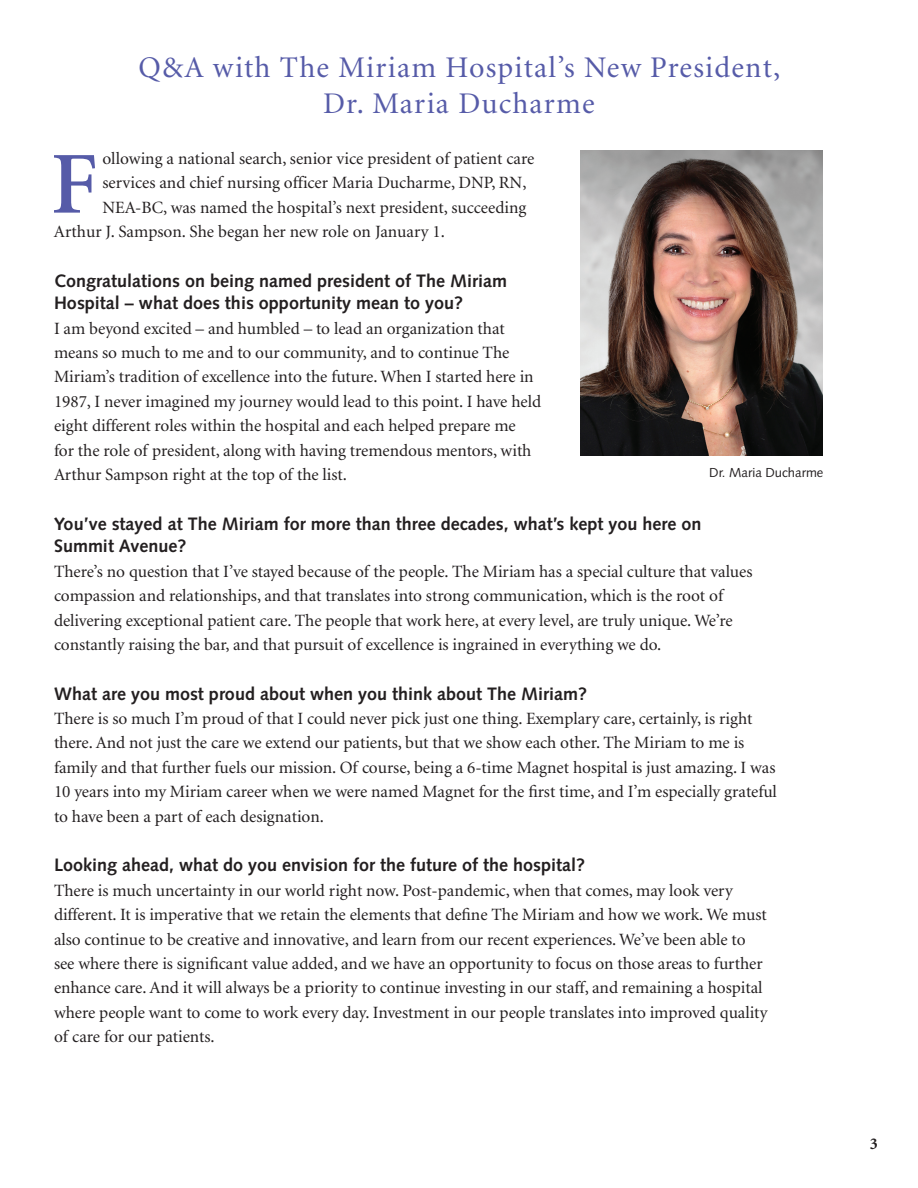
<style>
.page{position:relative;width:918px;height:1188px;background:#fff}
.page>*{position:absolute;margin:0;border:0;box-sizing:border-box;transform-origin:0 0}
.t1{font:600 88.5px "Minion";color:#565ba8}
.t2{font:30px/36px "Minion";letter-spacing:.04em;color:#565ba8;text-align:center}
.t3{font:700 18px/22.5px "Syntax";color:#231f20}
.t4{font:17.25px/24.5px "Minion";letter-spacing:-.005em;color:#231f20}
.t5{font:700 16.5px "Minion";color:#231f20}
.t6{font:13.05px "Syntax";color:#231f20}
</style>
<div class="page">
<img style="left:580px;top:151px;width:243px;height:305px">
<h2 class="t2" style="left:139px;top:50px;width:643px">Q&amp;A with The Miriam Hospital’s New President,<br>Dr. Maria Ducharme</h2>
<h1 class="t1" style="left:51px;top:139px;width:49px">F</h1>
<p class="t4" style="left:102px;top:147px;width:434px">ollowing a national search, senior vice president of patient care</p>
<p class="t4" style="left:102px;top:171px;width:426px">services and chief nursing officer Maria Ducharme, DNP, RN,</p>
<p class="t4" style="left:102px;top:196px;width:425px">NEA-BC, was named the hospital’s next president, succeeding</p>
<p class="t4" style="left:54px;top:220px;width:392px">Arthur J. Sampson. She began her new role on January 1.</p>
<p class="t3" style="left:54px;top:269px;width:455px">Congratulations on being named president of The Miriam<br>Hospital – what does this opportunity mean to you?</p>
<p class="t4" style="left:54px;top:316px;width:489px">I am beyond excited – and humbled – to lead an organization that means so much to me and to our community, and to continue The Miriam’s tradition of excellence into the future. When I started here in 1987, I never imagined my journey would lead to this point. I have held eight different roles within the hospital and each helped prepare me<br>for the role of president, along with having tremendous mentors, with Arthur Sampson right at the top of the list.</p>
<p class="t3" style="left:54px;top:512px;width:649px">You’ve stayed at The Miriam for more than three decades, what’s kept you here on<br>Summit Avenue?</p>
<p class="t4" style="left:54px;top:560px;width:700px">There’s no question that I’ve stayed because of the people. The Miriam has a special culture that values compassion and relationships, and that translates into strong communication, which is the root of delivering exceptional patient care. The people that work here, at every level, are truly unique. We’re constantly raising the bar, and that pursuit of excellence is ingrained in everything we do.</p>
<p class="t3" style="left:54px;top:682px;width:535px">What are you most proud about when you think about The Miriam?</p>
<p class="t4" style="left:54px;top:707px;width:725px">There is so much I’m proud of that I could never pick just one thing. Exemplary care, certainly, is right there. And not just the care we extend our patients, but that we show each other. The Miriam to me is family and that further fuels our mission. Of course, being a 6-time Magnet hospital is just amazing. I was 10 years into my Miriam career when we were named Magnet for the first time, and I’m especially grateful to have been a part of each designation.</p>
<p class="t3" style="left:54px;top:854px;width:533px">Looking ahead, what do you envision for the future of the hospital?</p>
<p class="t4" style="left:54px;top:879px;width:715px">There is much uncertainty in our world right now. Post-pandemic, when that comes, may look very different. It is imperative that we retain the elements that define The Miriam and how we work. We must also continue to be creative and innovative, and learn from our recent experiences. We’ve been able to see where there is significant value added, and we have an opportunity to focus on those areas to further enhance care. And it will always be a priority to continue investing in our staff, and remaining a hospital where people want to come to work every day. Investment in our people translates into improved quality of care for our patients.</p>
<p class="t6" style="left:709px;top:465px;width:116px">Dr. Maria Ducharme</p>
<p class="t5" style="left:870px;top:1136px;width:10px">3</p>
</div>
